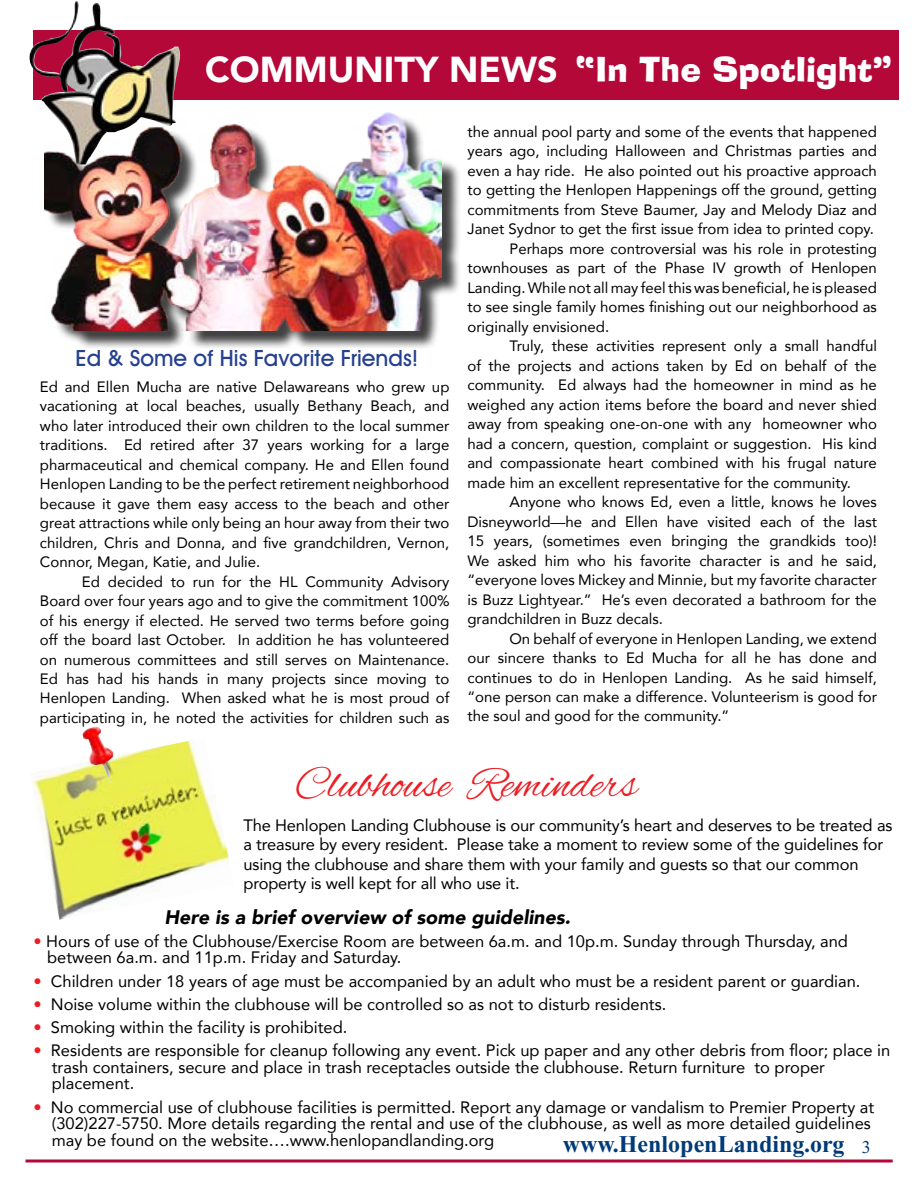
<style>
.page{position:relative;width:918px;height:1188px;background:#fff}
.page>*{position:absolute;margin:0;border:0;box-sizing:border-box;transform-origin:0 0}
.t1{font:45px "Alex Brush";color:#ed1d24}
.t2{font:900 36px "Avenir LT";color:#fff}
.t3{font:33px "Alor Normal";color:#fff}
.t4{font:700 24px "Times New Roman";color:#003a78}
.t5{font:500 22.5px "Avant Garde IT Cby BT";color:#25408f}
.t6{font:italic 900 19.5px "Avenir";color:#000}
.t7{font:16.5px/16.5px "Avenir";color:#000}
.t8{font:15px/19.5px "Avenir";color:#000;text-align:justify}
.s1{color:#ed1d24}
.s2{font-weight:400;font-size:18px}
</style>
<div class="page">
<div style="left:33px;top:30px;width:866px;height:69px;background:#b30838"></div>
<hr style="left:26px;top:1160px;width:867px;height:2px;background:#b30838">
<img style="left:29px;top:1px;width:154px;height:163px">
<img style="left:31px;top:740px;width:198px;height:180px">
<img style="left:82px;top:727px;width:32px;height:56px">
<div style="left:47px;top:115px;width:414px;height:234px;background:#000;opacity:.75"></div>
<img style="left:45px;top:112px;width:397px;height:218px">
<h2 class="t2" style="left:205px;top:47px;width:354px">COMMUNITY NEWS</h2>
<h3 class="t3" style="left:576px;top:41px;width:318px">“In The Spotlight”</h3>
<h3 class="t5" style="left:76px;top:345px;width:344px">Ed &amp; Some of His Favorite Friends!</h3>
<p class="t8" style="left:40px;top:376px;width:411px">Ed and Ellen Mucha are native Delawareans who grew up vacationing at local beaches, usually Bethany Beach, and who later introduced their own children to the local summer traditions. Ed retired after 37 years working for a large pharmaceutical and chemical company. He and Ellen found Henlopen Landing to be the perfect retirement neighborhood because it gave them easy access to the beach and other great attractions while only being an hour away from their two children, Chris and Donna, and five grandchildren, Vernon, Connor, Megan, Katie, and Julie.</p>
<p class="t8" style="left:40px;top:571px;width:411px;text-indent:42px">Ed decided to run for the HL Community Advisory Board over four years ago and to give the commitment 100% of his energy if elected. He served two terms before going off the board last October. In addition he has volunteered on numerous committees and still serves on Maintenance.<br>Ed has had his hands in many projects since moving to Henlopen Landing. When asked what he is most proud of participating in, he noted the activities for children such as</p>
<p class="t8" style="left:467px;top:121px;width:411px">the annual pool party and some of the events that happened</p>
<p class="t8" style="left:467px;top:141px;width:411px">years ago, including Halloween and Christmas parties and</p>
<p class="t8" style="left:467px;top:160px;width:411px">even a hay ride. He also pointed out his proactive approach</p>
<p class="t8" style="left:467px;top:180px;width:411px">to getting the Henlopen Happenings off the ground, getting</p>
<p class="t8" style="left:467px;top:199px;width:411px">commitments from Steve Baumer, Jay and Melody Diaz and</p>
<p class="t8" style="left:467px;top:219px;width:408px">Janet Sydnor to get the first issue from idea to printed copy.</p>
<p class="t8" style="left:509px;top:238px;width:369px">Perhaps more controversial was his role in protesting</p>
<p class="t8" style="left:467px;top:258px;width:411px">townhouses as part of the Phase IV growth of Henlopen</p>
<p class="t8" style="left:467px;top:277px;width:411px">Landing. While not all may feel this was beneficial, he is pleased</p>
<p class="t8" style="left:467px;top:297px;width:411px">to see single family homes finishing out our neighborhood as</p>
<p class="t8" style="left:467px;top:316px;width:143px">originally envisioned.</p>
<p class="t8" style="left:509px;top:336px;width:369px">Truly, these activities represent only a small handful</p>
<p class="t8" style="left:467px;top:355px;width:411px">of the projects and actions taken by Ed on behalf of the</p>
<p class="t8" style="left:467px;top:375px;width:411px">community. Ed always had the homeowner in mind as he</p>
<p class="t8" style="left:467px;top:394px;width:411px">weighed any action items before the board and never shied</p>
<p class="t8" style="left:467px;top:414px;width:411px">away from speaking one-on-one with any homeowner who</p>
<p class="t8" style="left:467px;top:433px;width:411px">had a concern, question, complaint or suggestion. His kind</p>
<p class="t8" style="left:467px;top:453px;width:411px">and compassionate heart combined with his frugal nature</p>
<p class="t8" style="left:467px;top:472px;width:385px">made him an excellent representative for the community.</p>
<p class="t8" style="left:509px;top:492px;width:369px">Anyone who knows Ed, even a little, knows he loves</p>
<p class="t8" style="left:467px;top:511px;width:411px">Disneyworld—he and Ellen have visited each of the last</p>
<p class="t8" style="left:467px;top:531px;width:411px">15 years, (sometimes even bringing the grandkids too)!</p>
<p class="t8" style="left:467px;top:550px;width:411px">We asked him who his favorite character is and he said,</p>
<p class="t8" style="left:467px;top:570px;width:411px">“everyone loves Mickey and Minnie, but my favorite character</p>
<p class="t8" style="left:467px;top:589px;width:411px">is Buzz Lightyear.” He’s even decorated a bathroom for the</p>
<p class="t8" style="left:467px;top:609px;width:197px">grandchildren in Buzz decals.</p>
<p class="t8" style="left:509px;top:628px;width:369px">On behalf of everyone in Henlopen Landing, we extend</p>
<p class="t8" style="left:467px;top:648px;width:411px">our sincere thanks to Ed Mucha for all he has done and</p>
<p class="t8" style="left:467px;top:667px;width:411px">continues to do in Henlopen Landing. As he said himself,</p>
<p class="t8" style="left:467px;top:687px;width:411px">“one person can make a difference. Volunteerism is good for</p>
<p class="t8" style="left:467px;top:706px;width:263px">the soul and good for the community.”</p>
<h1 class="t1" style="left:295px;top:759px;width:343px">Clubhouse Reminders</h1>
<p class="t7" style="left:243px;top:815px;width:650px;line-height:19.5px">The Henlopen Landing Clubhouse is our community’s heart and deserves to be treated as a treasure by every resident. Please take a moment to review some of the guidelines for using the clubhouse and share them with your family and guests so that our common property is well kept for all who use it.</p>
<h3 class="t6" style="left:164px;top:902px;width:408px">Here is a brief overview of some guidelines.</h3>
<p class="t7" style="left:47px;top:933px;width:802px;text-indent:-14px"><span class="s1">•</span> Hours of use of the Clubhouse/Exercise Room are between 6a.m. and 10p.m. Sunday through Thursday, and between 6a.m. and 11p.m. Friday and Saturday.</p>
<p class="t7" style="left:33px;top:972px;width:829px"><span class="s1">•</span> Children under 18 years of age must be accompanied by an adult who must be a resident parent or guardian.</p>
<p class="t7" style="left:33px;top:996px;width:634px"><span class="s1">•</span> Noise volume within the clubhouse will be controlled so as not to disturb residents.</p>
<p class="t7" style="left:33px;top:1019px;width:315px"><span class="s1">•</span> Smoking within the facility is prohibited.</p>
<p class="t7" style="left:52px;top:1042px;width:840px;text-indent:-18px"><span class="s1">•</span> Residents are responsible for cleanup following any event. Pick up paper and any other debris from floor; place in trash containers, secure and place in trash receptacles outside the clubhouse. Return furniture to proper placement.</p>
<p class="t7" style="left:52px;top:1098px;width:824px;text-indent:-18px"><span class="s1">•</span> No commercial use of clubhouse facilities is permitted. Report any damage or vandalism to Premier Property at (302)227-5750. More details regarding the rental and use of the clubhouse, as well as more detailed guidelines may be found on the website….www.henlopandlanding.org</p>
<h3 class="t4" style="left:563px;top:1131px;width:310px">www.HenlopenLanding.org <span class="s2">3</span></h3>
</div>
